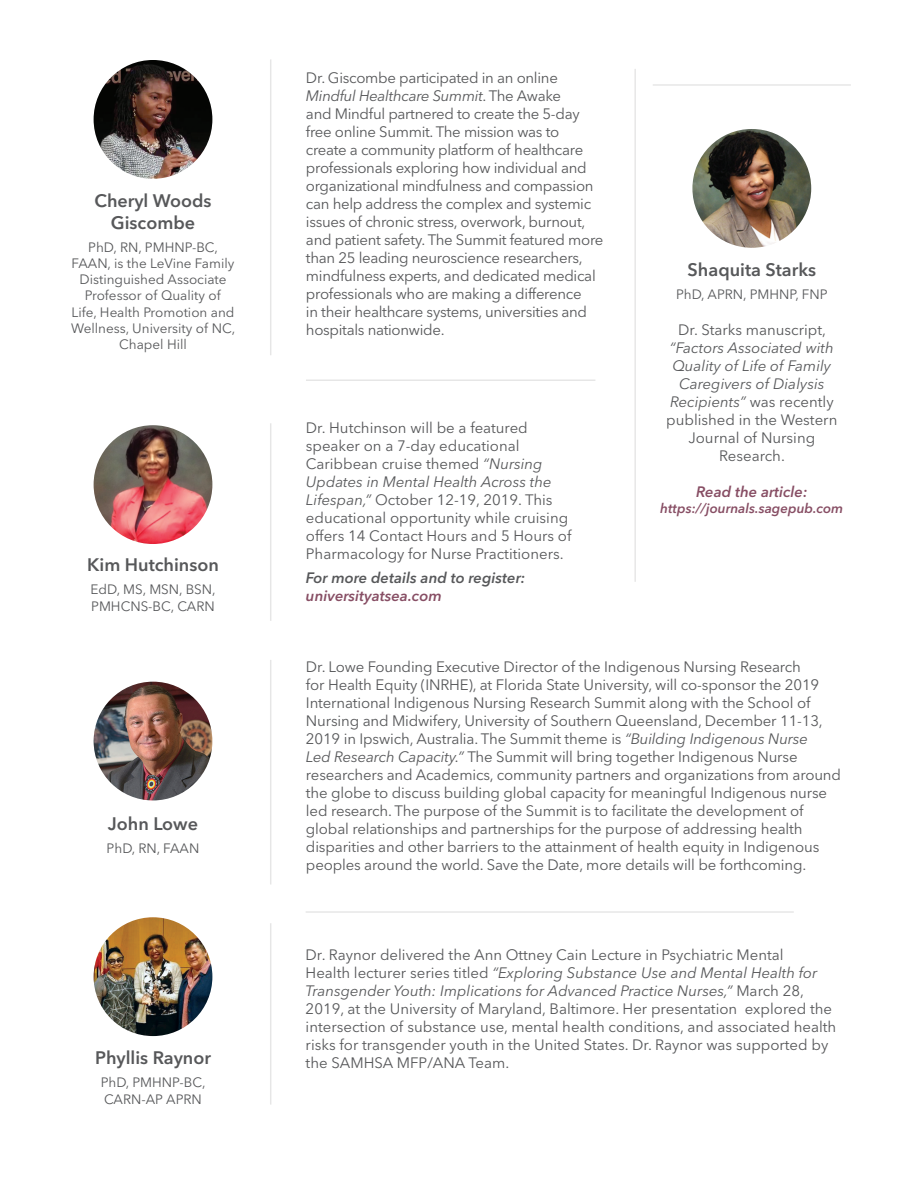
<style>
.page{position:relative;width:918px;height:1188px;background:#fff}
.page>*{position:absolute;margin:0;border:0;box-sizing:border-box;transform-origin:0 0}
.Heading{font:600 18px "Avenir Next LT Pro";color:#57585a}
.copy{font:15px/18px "Avenir Next LT Pro";color:#57585a}
.Heading-2{font:15px/18px "Avenir Next LT Pro";letter-spacing:-.01em;color:#57585a}
.copy-2{font:15px/18px "Avenir Next LT Pro";letter-spacing:-.02em;color:#57585a}
.copy-3{font:italic 600 15px/18px "Avenir Next LT Pro";color:#57585a}
.copy-4{font:italic 600 15px "Avenir Next LT Pro";color:#874e64}
.Heading-3{font:13.5px/16.2px "Avenir Next LT Pro";color:#57585a;text-align:center}
.copy-5{font:italic 600 13.5px "Avenir Next LT Pro";color:#874e64}
.s1{font-style:italic}
.s2{color:#874e64}
</style>
<div class="page">
<img style="left:94px;top:917px;width:118px;height:119px;border-radius:59px">
<img style="left:94px;top:60px;width:118px;height:119px;border-radius:59px">
<hr style="left:270px;top:423px;width:1px;height:198px;background:#231f20">
<hr style="left:270px;top:660px;width:1px;height:225px;background:#231f20">
<hr style="left:270px;top:59px;width:1px;height:296px;background:#231f20">
<hr style="left:634px;top:69px;width:2px;height:513px;background:#231f20">
<hr style="left:270px;top:923px;width:1px;height:182px;background:#231f20">
<hr style="left:306px;top:380px;width:289px;height:1px;background:#231f20">
<hr style="left:306px;top:911px;width:488px;height:2px;background:#231f20">
<hr style="left:653px;top:84px;width:198px;height:2px;background:#231f20">
<img style="left:94px;top:425px;width:118px;height:119px;border-radius:59px">
<img style="left:94px;top:682px;width:118px;height:118px;border-radius:59px">
<img style="left:692px;top:129px;width:119px;height:119px;border-radius:59px">
<p class="Heading" style="left:94px;top:190px;width:119px">Cheryl Woods</p>
<p class="Heading" style="left:111px;top:212px;width:86px">Giscombe</p>
<p class="Heading-3" style="left:71px;top:239px;width:166px">PhD, RN, PMHNP-BC,<br>FAAN, is the LeVine Family<br>Distinguished Associate<br>Professor of Quality of<br>Life, Health Promotion and<br>Wellness, University of NC,<br>Chapel Hill</p>
<p class="Heading" style="left:87px;top:554px;width:133px">Kim Hutchinson</p>
<p class="Heading-3" style="left:91px;top:582px;width:127px;text-align:left">EdD, MS, MSN, BSN,<br>PMHCNS-BC, CARN</p>
<p class="Heading" style="left:108px;top:812px;width:92px">John Lowe</p>
<p class="Heading-3" style="left:107px;top:840px;width:94px">PhD, RN, FAAN</p>
<p class="Heading" style="left:95px;top:1047px;width:117px">Phyllis Raynor</p>
<p class="Heading-3" style="left:101px;top:1075px;width:107px">PhD, PMHNP-BC,</p>
<p class="Heading-3" style="left:104px;top:1091px;width:99px">CARN-AP APRN</p>
<p class="copy-2" style="left:306px;top:68px;width:299px">Dr. Giscombe participated in an online <span class="s1">Mindful Healthcare Summit</span>. The Awake<br>and Mindful partnered to create the 5-day free online Summit. The mission was to create a community platform of healthcare professionals exploring how individual and organizational mindfulness and compassion can help address the complex and systemic issues of chronic stress, overwork, burnout, and patient safety. The Summit featured more than 25 leading neuroscience researchers, mindfulness experts, and dedicated medical professionals who are making a difference<br>in their healthcare systems, universities and hospitals nationwide.</p>
<p class="copy" style="left:306px;top:418px;width:267px">Dr. Hutchinson will be a featured speaker on a 7-day educational Caribbean cruise themed <span class="s1">“Nursing Updates in Mental Health Across the Lifespan,”</span> October 12-19, 2019. This educational opportunity while cruising offers 14 Contact Hours and 5 Hours of Pharmacology for Nurse Practitioners.</p>
<p class="copy-3" style="left:306px;top:569px;width:221px">For more details and to register: <span class="s2">universityatsea.com</span></p>
<p class="Heading" style="left:688px;top:259px;width:130px">Shaquita Starks</p>
<p class="Heading-3" style="left:676px;top:286px;width:153px">PhD, APRN, PMHNP, FNP</p>
<p class="copy" style="left:666px;top:321px;width:173px;text-align:center">Dr. Starks manuscript, <span class="s1">“Factors Associated with<br>Quality of Life of Family<br>Caregivers of Dialysis<br>Recipients”</span> was recently published in the Western<br>Journal of Nursing<br>Research.</p>
<p class="copy-4" style="left:696px;top:483px;width:113px">Read the article:</p>
<p class="copy-5" style="left:660px;top:500px;width:185px">https://journals.sagepub.com</p>
<p class="Heading-2" style="left:306px;top:657px;width:537px">Dr. Lowe Founding Executive Director of the Indigenous Nursing Research<br>for Health Equity (INRHE), at Florida State University, will co-sponsor the 2019<br>International Indigenous Nursing Research Summit along with the School of Nursing and Midwifery, University of Southern Queensland, December 11-13, 2019 in Ipswich, Australia. The Summit theme is <span class="s1">“Building Indigenous Nurse<br>Led Research Capacity.”</span> The Summit will bring together Indigenous Nurse researchers and Academics, community partners and organizations from around the globe to discuss building global capacity for meaningful Indigenous nurse led research. The purpose of the Summit is to facilitate the development of global relationships and partnerships for the purpose of addressing health disparities and other barriers to the attainment of health equity in Indigenous peoples around the world. Save the Date, more details will be forthcoming.</p>
<p class="copy" style="left:306px;top:946px;width:532px">Dr. Raynor delivered the Ann Ottney Cain Lecture in Psychiatric Mental<br>Health lecturer series titled <span class="s1">“Exploring Substance Use and Mental Health for Transgender Youth: Implications for Advanced Practice Nurses,”</span> March 28, 2019, at the University of Maryland, Baltimore. Her presentation explored the intersection of substance use, mental health conditions, and associated health risks for transgender youth in the United States. Dr. Raynor was supported by the SAMHSA MFP/ANA Team.</p>
</div>
